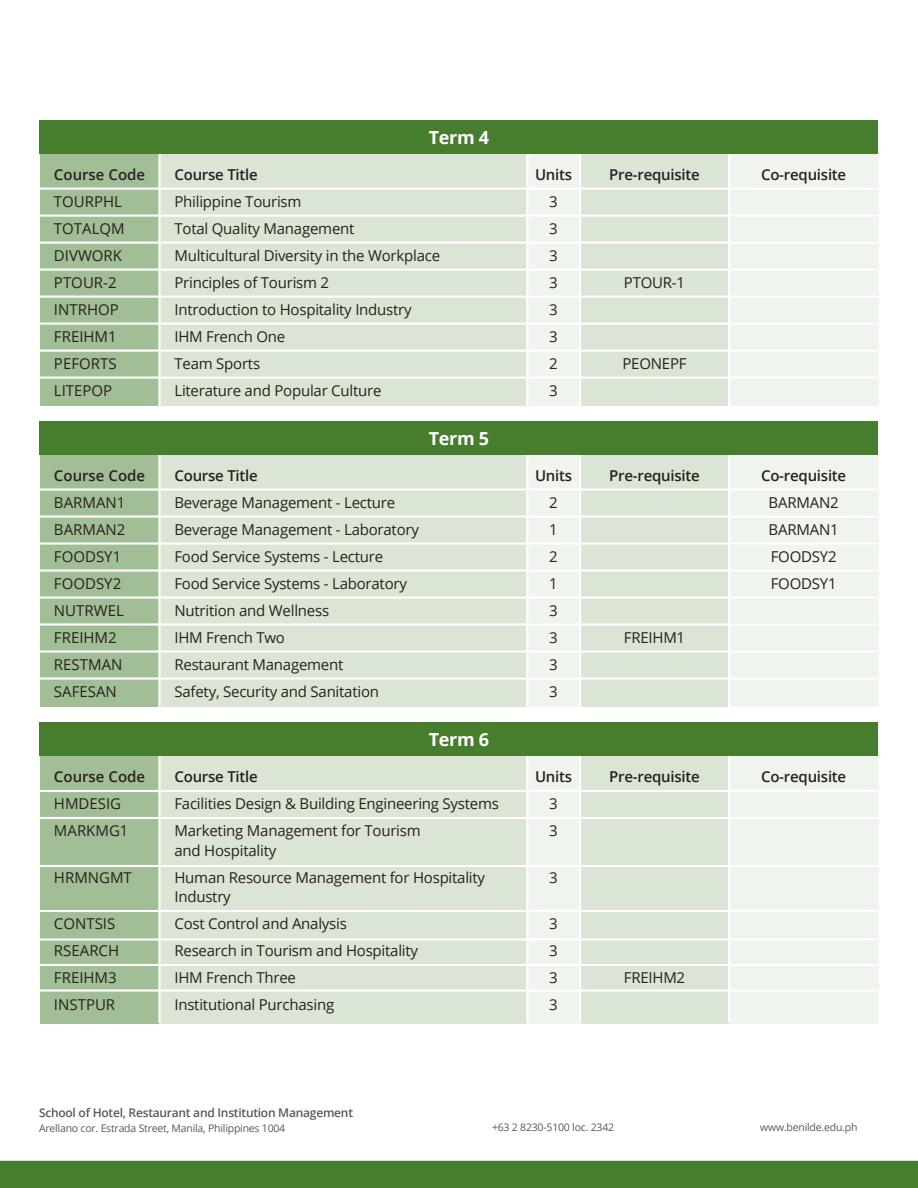
<style>
.page{position:relative;width:918px;height:1188px;background:#fff}
.page>*{position:absolute;margin:0;border:0;box-sizing:border-box;transform-origin:0 0}
.t1{font:700 18px "Open Sans";letter-spacing:-.015em;color:#fff}
.t2{font:15px/27px "Open Sans";letter-spacing:-.015em;color:#28211f}
.t3{font:600 15px "Open Sans";letter-spacing:-.015em;color:#28211f}
.t4{font:600 12px "Open Sans";letter-spacing:-.02em;color:#58595b}
.t5{font:10.5px "Open Sans";letter-spacing:-.02em;color:#58595b}
</style>
<div class="page">
<div style="left:0;top:1161px;width:918px;height:27px;background:#467e2e"></div>
<div style="left:159px;top:154px;width:368px;height:252px;background:#dae5d6"></div>
<div style="left:159px;top:455px;width:368px;height:252px;background:#dae5d6"></div>
<div style="left:159px;top:735px;width:368px;height:288px;background:#dae5d6"></div>
<div style="left:527px;top:154px;width:53px;height:252px;background:#f0f4ee"></div>
<div style="left:527px;top:455px;width:53px;height:252px;background:#f0f4ee"></div>
<div style="left:527px;top:735px;width:53px;height:288px;background:#f0f4ee"></div>
<div style="left:580px;top:154px;width:149px;height:252px;background:#dae5d6"></div>
<div style="left:580px;top:455px;width:149px;height:252px;background:#dae5d6"></div>
<div style="left:580px;top:735px;width:149px;height:288px;background:#dae5d6"></div>
<div style="left:729px;top:154px;width:149px;height:252px;background:#f0f4ee"></div>
<div style="left:729px;top:455px;width:149px;height:252px;background:#f0f4ee"></div>
<div style="left:729px;top:735px;width:149px;height:288px;background:#f0f4ee"></div>
<div style="left:40px;top:154px;width:119px;height:252px;background:#a2be96"></div>
<div style="left:40px;top:455px;width:119px;height:252px;background:#a2be96"></div>
<div style="left:40px;top:735px;width:119px;height:288px;background:#a2be96"></div>
<hr style="left:158px;top:121px;width:3px;height:286px;background:#fff">
<hr style="left:158px;top:422px;width:3px;height:286px;background:#fff">
<hr style="left:158px;top:723px;width:3px;height:300px;background:#fff">
<hr style="left:526px;top:120px;width:2px;height:286px;background:#fff">
<hr style="left:526px;top:421px;width:2px;height:286px;background:#fff">
<hr style="left:526px;top:723px;width:2px;height:300px;background:#fff">
<hr style="left:579px;top:120px;width:2px;height:286px;background:#fff">
<hr style="left:579px;top:421px;width:2px;height:286px;background:#fff">
<hr style="left:579px;top:723px;width:2px;height:300px;background:#fff">
<hr style="left:728px;top:120px;width:2px;height:286px;background:#fff">
<hr style="left:728px;top:421px;width:2px;height:286px;background:#fff">
<hr style="left:728px;top:723px;width:2px;height:300px;background:#fff">
<div style="left:40px;top:120px;width:838px;height:34px;background:#467e2e"></div>
<div style="left:40px;top:421px;width:838px;height:34px;background:#467e2e"></div>
<div style="left:40px;top:723px;width:838px;height:33px;background:#467e2e"></div>
<hr style="left:40px;top:188px;width:838px;height:2px;background:#fff">
<hr style="left:40px;top:488px;width:838px;height:3px;background:#fff">
<hr style="left:40px;top:790px;width:838px;height:2px;background:#fff">
<hr style="left:40px;top:296px;width:838px;height:2px;background:#fff">
<hr style="left:40px;top:596px;width:838px;height:3px;background:#fff">
<hr style="left:40px;top:910px;width:838px;height:2px;background:#fff">
<hr style="left:40px;top:242px;width:838px;height:2px;background:#fff">
<hr style="left:40px;top:542px;width:838px;height:3px;background:#fff">
<hr style="left:40px;top:865px;width:838px;height:2px;background:#fff">
<hr style="left:40px;top:350px;width:838px;height:2px;background:#fff">
<hr style="left:40px;top:650px;width:838px;height:3px;background:#fff">
<hr style="left:40px;top:938px;width:838px;height:3px;background:#fff">
<hr style="left:40px;top:215px;width:838px;height:2px;background:#fff">
<hr style="left:40px;top:515px;width:838px;height:3px;background:#fff">
<hr style="left:40px;top:817px;width:838px;height:2px;background:#fff">
<hr style="left:40px;top:323px;width:838px;height:2px;background:#fff">
<hr style="left:40px;top:623px;width:838px;height:3px;background:#fff">
<hr style="left:40px;top:269px;width:838px;height:2px;background:#fff">
<hr style="left:40px;top:569px;width:838px;height:3px;background:#fff">
<hr style="left:40px;top:377px;width:838px;height:2px;background:#fff">
<hr style="left:40px;top:677px;width:838px;height:3px;background:#fff">
<hr style="left:40px;top:964px;width:838px;height:2px;background:#fff">
<hr style="left:40px;top:989px;width:838px;height:3px;background:#fff">
<p class="t3" style="left:54px;top:164px;width:93px">Course Code</p>
<p class="t2" style="left:54px;top:188px;width:72px">TOURPHL<br>TOTALQM<br>DIVWORK<br>PTOUR-2<br>INTRHOP<br>FREIHM1<br>PEFORTS<br>LITEPOP</p>
<p class="t3" style="left:54px;top:465px;width:93px">Course Code</p>
<p class="t2" style="left:54px;top:488px;width:73px">BARMAN1<br>BARMAN2<br>FOODSY1<br>FOODSY2<br>NUTRWEL<br>FREIHM2<br>RESTMAN<br>SAFESAN</p>
<p class="t3" style="left:54px;top:767px;width:93px">Course Code</p>
<p class="t2" style="left:54px;top:790px;width:76px">HMDESIG<br>MARKMG1</p>
<p class="t2" style="left:54px;top:863px;width:79px">HRMNGMT</p>
<p class="t2" style="left:54px;top:910px;width:67px">CONTSIS<br>RSEARCH<br>FREIHM3<br>INSTPUR</p>
<p class="t1" style="left:429px;top:125px;width:62px">Term 4</p>
<p class="t3" style="left:174px;top:164px;width:85px">Course Title</p>
<p class="t2" style="left:174px;top:188px;width:267px">Philippine Tourism<br>Total Quality Management<br>Multicultural Diversity in the Workplace<br>Principles of Tourism 2<br>Introduction to Hospitality Industry<br>IHM French One<br>Team Sports<br>Literature and Popular Culture</p>
<p class="t3" style="left:174px;top:465px;width:85px">Course Title</p>
<p class="t2" style="left:174px;top:488px;width:246px">Beverage Management - Lecture<br>Beverage Management - Laboratory<br>Food Service Systems - Lecture<br>Food Service Systems - Laboratory<br>Nutrition and Wellness<br>IHM French Two<br>Restaurant Management<br>Safety, Security and Sanitation</p>
<p class="t1" style="left:429px;top:426px;width:62px">Term 5</p>
<p class="t1" style="left:429px;top:727px;width:62px">Term 6</p>
<p class="t3" style="left:174px;top:767px;width:85px">Course Title</p>
<p class="t2" style="left:174px;top:790px;width:326px">Facilities Design &amp; Building Engineering Systems<br>Marketing Management for Tourism</p>
<p class="t2" style="left:174px;top:836px;width:312px">and Hospitality<br>Human Resource Management for Hospitality</p>
<p class="t2" style="left:174px;top:883px;width:245px">Industry<br>Cost Control and Analysis<br>Research in Tourism and Hospitality<br>IHM French Three<br>Institutional Purchasing</p>
<p class="t3" style="left:535px;top:164px;width:39px">Units</p>
<p class="t2" style="left:549px;top:188px;width:10px;text-align:justify">3<br>3<br>3<br>3<br>3<br>3<br>2<br>3</p>
<p class="t3" style="left:535px;top:465px;width:39px">Units</p>
<p class="t2" style="left:549px;top:489px;width:10px;text-align:justify">2<br>1<br>2<br>1<br>3<br>3<br>3<br>3</p>
<p class="t3" style="left:535px;top:767px;width:39px">Units</p>
<p class="t2" style="left:549px;top:790px;width:10px">3<br>3</p>
<p class="t2" style="left:549px;top:864px;width:10px">3</p>
<p class="t2" style="left:549px;top:910px;width:10px;text-align:justify">3<br>3<br>3<br>3</p>
<p class="t3" style="left:609px;top:164px;width:92px">Pre-requisite</p>
<p class="t2" style="left:624px;top:269px;width:63px">PTOUR-1</p>
<p class="t2" style="left:622px;top:350px;width:66px">PEONEPF</p>
<p class="t3" style="left:609px;top:465px;width:92px">Pre-requisite</p>
<p class="t2" style="left:624px;top:624px;width:63px">FREIHM1</p>
<p class="t3" style="left:609px;top:767px;width:92px">Pre-requisite</p>
<p class="t2" style="left:624px;top:964px;width:63px">FREIHM2</p>
<p class="t3" style="left:761px;top:164px;width:87px">Co-requisite</p>
<p class="t3" style="left:761px;top:465px;width:87px">Co-requisite</p>
<p class="t2" style="left:769px;top:489px;width:72px">BARMAN2<br>BARMAN1<br>FOODSY2<br>FOODSY1</p>
<p class="t3" style="left:761px;top:767px;width:87px">Co-requisite</p>
<p class="t4" style="left:39px;top:1104px;width:316px">School of Hotel, Restaurant and Institution Management</p>
<p class="t5" style="left:39px;top:1121px;width:248px">Arellano cor. Estrada Street, Manila, Philippines 1004</p>
<p class="t5" style="left:492px;top:1120px;width:124px">+63 2 8230-5100 loc. 2342</p>
<p class="t5" style="left:760px;top:1120px;width:99px">www.benilde.edu.ph</p>
</div>
